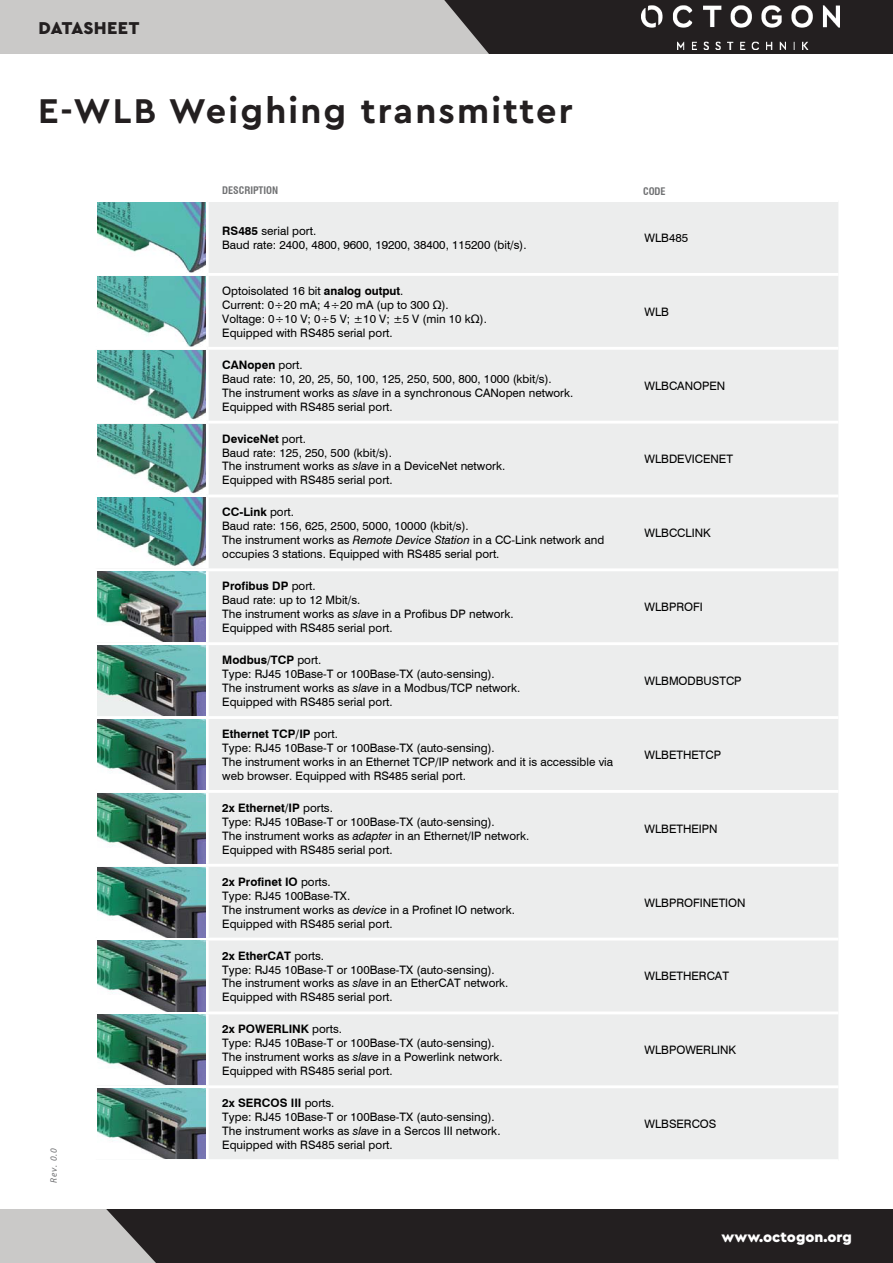
<style>
.page{position:relative;width:893px;height:1263px;background:#fff}
.page>*{position:absolute;margin:0;border:0;box-sizing:border-box;transform-origin:0 0}
.Category_3_Descripti{font:700 36px "Cera PRO";letter-spacing:.06em;color:#231f20}
.Category_1_no_TOC{font:900 18px "Cera PRO";letter-spacing:.015em;color:#231f20}
.t1{font:900 15px "Cera PRO";color:#fff}
.t2{font:11.7px/14px "Swiss 721 BT";color:#000}
.t3{font:700 condensed 10.2px "Swiss 721 BT";color:#707173}
.t4{font:italic 9.45px "Myriad Pro";color:#707173}
.s1{font-weight:700}
.s2{font-style:italic}
</style>
<div class="page">
<div style="left:0;top:0;width:893px;height:54px;background:#231f20"></div>
<div style="left:0;top:0;width:489px;height:54px;background:#cac9c8"></div>
<img style="left:642px;top:5px;width:197px;height:45px">
<svg style="left:0;top:1209px;width:893px;height:54px;background:#3b3838"></svg>
<img style="left:97px;top:202px;width:109px;height:957px">
<div style="left:209px;top:202px;width:629px;height:957px;background:#eceded"></div>
<hr style="left:207px;top:273px;width:631px;height:3px;background:#fff">
<hr style="left:207px;top:347px;width:631px;height:3px;background:#fff">
<hr style="left:207px;top:421px;width:631px;height:3px;background:#fff">
<hr style="left:207px;top:494px;width:631px;height:3px;background:#fff">
<hr style="left:94px;top:273px;width:113px;height:3px;background:#fff">
<hr style="left:94px;top:347px;width:113px;height:3px;background:#fff">
<hr style="left:94px;top:421px;width:113px;height:3px;background:#fff">
<hr style="left:94px;top:494px;width:113px;height:3px;background:#fff">
<hr style="left:94px;top:568px;width:744px;height:3px;background:#fff">
<hr style="left:94px;top:642px;width:744px;height:3px;background:#fff">
<hr style="left:94px;top:716px;width:744px;height:3px;background:#fff">
<hr style="left:94px;top:790px;width:744px;height:3px;background:#fff">
<hr style="left:94px;top:864px;width:744px;height:3px;background:#fff">
<hr style="left:94px;top:938px;width:744px;height:2px;background:#fff">
<hr style="left:94px;top:1011px;width:744px;height:3px;background:#fff">
<hr style="left:94px;top:1085px;width:744px;height:3px;background:#fff">
<img style="left:98px;top:202px;width:107px;height:71px">
<img style="left:98px;top:276px;width:107px;height:70px">
<img style="left:98px;top:350px;width:107px;height:70px">
<img style="left:98px;top:424px;width:107px;height:70px">
<img style="left:98px;top:498px;width:107px;height:70px">
<img style="left:98px;top:572px;width:107px;height:70px">
<img style="left:98px;top:645px;width:107px;height:71px">
<img style="left:98px;top:719px;width:107px;height:70px">
<img style="left:98px;top:867px;width:107px;height:70px">
<img style="left:98px;top:941px;width:107px;height:70px">
<img style="left:98px;top:1015px;width:107px;height:70px">
<img style="left:98px;top:1089px;width:107px;height:70px">
<img style="left:98px;top:794px;width:107px;height:70px">
<p class="Category_1_no_TOC" style="left:38px;top:16px;width:102px">DATASHEET</p>
<p class="Category_3_Descripti" style="left:38px;top:87px;width:536px">E-WLB Weighing transmitter</p>
<p class="t4" style="left:48px;top:1183px;width:36px;rotate:-90deg">Rev. 0.0</p>
<p class="t3" style="left:222px;top:185px;width:58px">DESCRIPTION</p>
<p class="t3" style="left:643px;top:185px;width:24px">CODE</p>
<p class="t2" style="left:222px;top:224px;width:306px"><span class="s1">RS485</span> serial port.<br>Baud rate: 2400, 4800, 9600, 19200, 38400, 115200 (bit/s).</p>
<p class="t2" style="left:222px;top:284px;width:266px">Optoisolated 16 bit <span class="s1">analog output</span>.<br>Current: 0÷20 mA; 4÷20 mA (up to 300 Ω).<br>Voltage: 0÷10 V; 0÷5 V; ±10 V; ±5 V (min 10 kΩ).<br>Equipped with RS485 serial port.</p>
<p class="t2" style="left:222px;top:357px;width:353px"><span class="s1">CANopen</span> port.<br>Baud rate: 10, 20, 25, 50, 100, 125, 250, 500, 800, 1000 (kbit/s).<br>The instrument works as <span class="s2">slave</span> in a synchronous CANopen network.<br>Equipped with RS485 serial port.</p>
<p class="t2" style="left:222px;top:431px;width:284px"><span class="s1">DeviceNet</span> port.<br>Baud rate: 125, 250, 500 (kbit/s).<br>The instrument works as <span class="s2">slave</span> in a DeviceNet network.<br>Equipped with RS485 serial port.</p>
<p class="t2" style="left:222px;top:505px;width:384px"><span class="s1">CC-Link</span> port.<br>Baud rate: 156, 625, 2500, 5000, 10000 (kbit/s).<br>The instrument works as <span class="s2">Remote Device Station</span> in a CC-Link network and occupies 3 stations. Equipped with RS485 serial port.</p>
<p class="t2" style="left:222px;top:579px;width:293px"><span class="s1">Profibus DP</span> port.<br>Baud rate: up to 12 Mbit/s.<br>The instrument works as <span class="s2">slave</span> in a Profibus DP network.<br>Equipped with RS485 serial port.</p>
<p class="t2" style="left:222px;top:653px;width:300px"><span class="s1">Modbus/TCP</span> port.<br>Type: RJ45 10Base-T or 100Base-TX (auto-sensing).<br>The instrument works as <span class="s2">slave</span> in a Modbus/TCP network.<br>Equipped with RS485 serial port.</p>
<p class="t2" style="left:222px;top:727px;width:392px"><span class="s1">Ethernet TCP/IP</span> port.<br>Type: RJ45 10Base-T or 100Base-TX (auto-sensing).<br>The instrument works in an Ethernet TCP/IP network and it is accessible via web browser. Equipped with RS485 serial port.</p>
<p class="t2" style="left:222px;top:800px;width:308px"><span class="s1">2x Ethernet/IP</span> ports.<br>Type: RJ45 10Base-T or 100Base-TX (auto-sensing).<br>The instrument works as <span class="s2">adapter</span> in an Ethernet/IP network.<br>Equipped with RS485 serial port.</p>
<p class="t2" style="left:222px;top:874px;width:294px"><span class="s1">2x Profinet IO</span> ports.<br>Type: RJ45 100Base-TX.<br>The instrument works as <span class="s2">device</span> in a Profinet IO network.<br>Equipped with RS485 serial port.</p>
<p class="t2" style="left:222px;top:948px;width:288px"><span class="s1">2x EtherCAT</span> ports.<br>Type: RJ45 10Base-T or 100Base-TX (auto-sensing).<br>The instrument works as <span class="s2">slave</span> in an EtherCAT network.<br>Equipped with RS485 serial port.</p>
<p class="t2" style="left:222px;top:1022px;width:282px"><span class="s1">2x POWERLINK</span> ports.<br>Type: RJ45 10Base-T or 100Base-TX (auto-sensing).<br>The instrument works as <span class="s2">slave</span> in a Powerlink network.<br>Equipped with RS485 serial port.</p>
<p class="t2" style="left:222px;top:1096px;width:280px"><span class="s1">2x SERCOS III</span> ports.<br>Type: RJ45 10Base-T or 100Base-TX (auto-sensing).<br>The instrument works as <span class="s2">slave</span> in a Sercos III network.<br>Equipped with RS485 serial port.</p>
<p class="t2" style="left:644px;top:231px;width:45px">WLB485</p>
<p class="t2" style="left:644px;top:305px;width:26px">WLB</p>
<p class="t2" style="left:644px;top:378px;width:82px">WLBCANOPEN</p>
<p class="t2" style="left:644px;top:452px;width:90px">WLBDEVICENET</p>
<p class="t2" style="left:644px;top:526px;width:68px">WLBCCLINK</p>
<p class="t2" style="left:644px;top:600px;width:60px">WLBPROFI</p>
<p class="t2" style="left:644px;top:674px;width:99px">WLBMODBUSTCP</p>
<p class="t2" style="left:644px;top:748px;width:78px">WLBETHETCP</p>
<p class="t2" style="left:644px;top:821px;width:75px">WLBETHEIPN</p>
<p class="t2" style="left:644px;top:895px;width:103px">WLBPROFINETION</p>
<p class="t2" style="left:644px;top:969px;width:86px">WLBETHERCAT</p>
<p class="t2" style="left:644px;top:1043px;width:93px">WLBPOWERLINK</p>
<p class="t2" style="left:644px;top:1117px;width:73px">WLBSERCOS</p>
<p class="t1" style="left:721px;top:1227px;width:132px">www.octogon.org</p>
</div>
